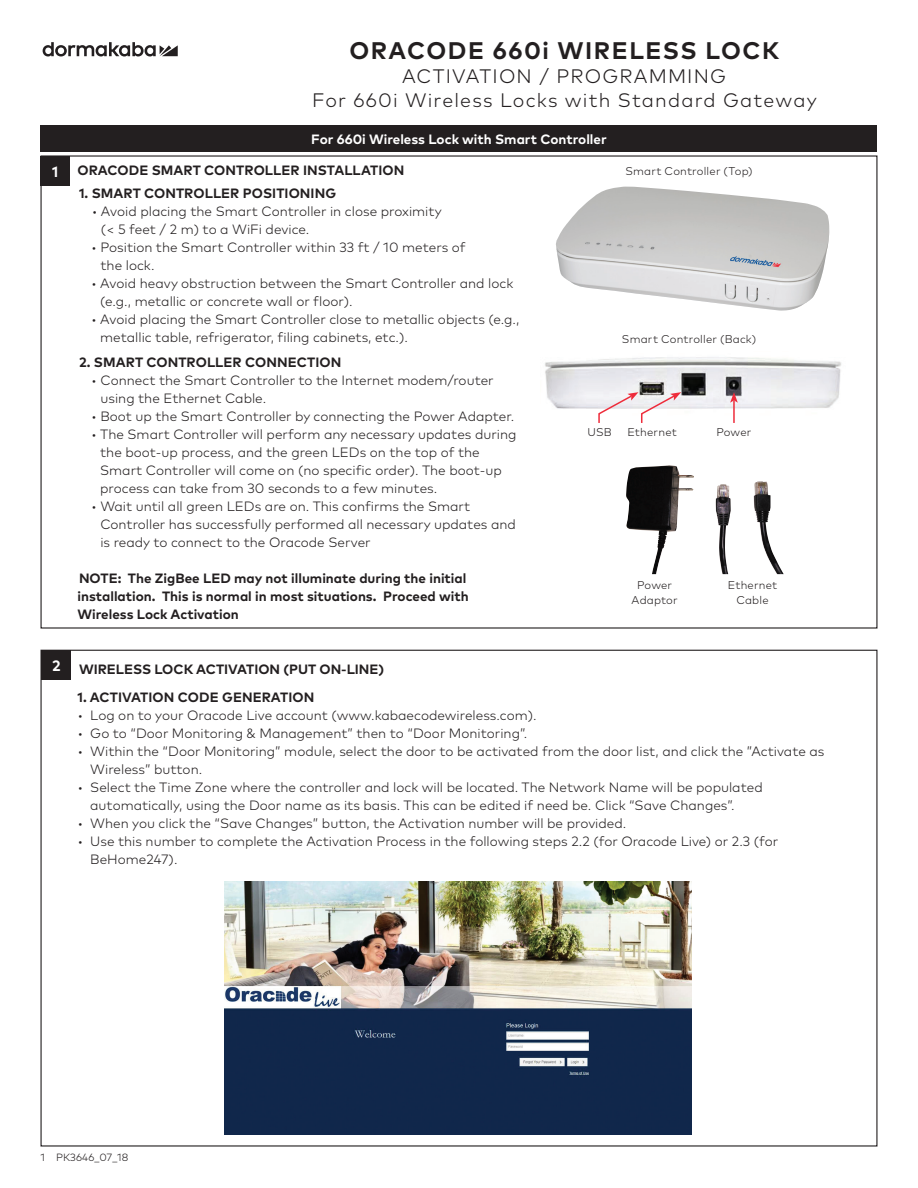
<style>
.page{position:relative;width:918px;height:1188px;background:#fff}
.page>*{position:absolute;margin:0;border:0;box-sizing:border-box;transform-origin:0 0}
.Half_Page_Product_Ti{font:700 24px "Mark Pro";letter-spacing:.065em;color:#231f20}
.Half_Page_Product_Ti-2{font:300 19.5px "Mark Pro";letter-spacing:.06em;color:#231f20}
.t1{font:700 15px "Mark Pro";color:#fff}
.Body_Text_9pt_12pt{font:300 13.5px/18px "Mark Pro";color:#231f20}
.Lead_9pt_12pt{font:300 13.5px/18px "Mark Pro";color:#231f20}
.Lead_9pt_12pt-2{font:700 13.5px "Mark Pro";letter-spacing:.005em;color:#231f20}
.Body_Text_9pt_12pt-2{font:700 13.5px/18px "Mark Pro";color:#231f20}
.Lead_9pt_12pt-3{font:700 13.5px "Mark Pro";color:#fff}
.Caption_7_5pt_9_5pt{font:300 11.25px "Mark Pro";letter-spacing:.015em;color:#231f20}
.t2{font:300 10.5px "Mark Pro";color:#231f20}
</style>
<div class="page">
<svg style="left:43px;top:42px;width:135px;height:14px"></svg>
<div style="left:40px;top:125px;width:838px;height:27px;background:#231f20"></div>
<img style="left:545px;top:357px;width:296px;height:52px">
<svg style="left:598px;top:392px;width:83px;height:31px"></svg>
<hr style="left:733px;top:400px;width:2px;height:23px;background:#ee2c3b">
<svg style="left:730px;top:392px;width:8px;height:11px"></svg>
<img style="left:556px;top:187px;width:273px;height:124px">
<img style="left:626px;top:465px;width:158px;height:109px">
<div style="left:40px;top:157px;width:30px;height:29px;background:#231f20"></div>
<div style="left:42px;top:650px;width:29px;height:30px;background:#231f20"></div>
<img style="left:224px;top:881px;width:467px;height:253px">
<p class="Half_Page_Product_Ti" style="left:349px;top:33px;width:431px">ORACODE 660i WIRELESS LOCK</p>
<p class="Half_Page_Product_Ti-2" style="left:402px;top:62px;width:326px">ACTIVATION / PROGRAMMING</p>
<p class="Half_Page_Product_Ti-2" style="left:312px;top:86px;width:506px">For 660i Wireless Locks with Standard Gateway</p>
<p class="t1" style="left:52px;top:161px;width:8px">1</p>
<p class="t1" style="left:52px;top:654px;width:10px">2</p>
<p class="Lead_9pt_12pt-3" style="left:311px;top:129px;width:297px">For 660i Wireless Lock with Smart Controller</p>
<p class="Lead_9pt_12pt-2" style="left:78px;top:160px;width:328px">ORACODE SMART CONTROLLER INSTALLATION</p>
<p class="Caption_7_5pt_9_5pt" style="left:625px;top:162px;width:129px">Smart Controller (Top)</p>
<p class="Lead_9pt_12pt-2" style="left:79px;top:183px;width:259px">1. SMART CONTROLLER POSITIONING</p>
<p class="Lead_9pt_12pt" style="left:101px;top:201px;width:342px;text-indent:-9px">• Avoid placing the Smart Controller in close proximity (&lt; 5 feet / 2 m) to a WiFi device.</p>
<p class="Lead_9pt_12pt" style="left:101px;top:237px;width:367px;text-indent:-9px">• Position the Smart Controller within 33 ft / 10 meters of the lock.</p>
<p class="Lead_9pt_12pt" style="left:100px;top:273px;width:415px;text-indent:-9px">• Avoid heavy obstruction between the Smart Controller and lock (e.g., metallic or concrete wall or floor).</p>
<p class="Lead_9pt_12pt" style="left:100px;top:309px;width:421px;text-indent:-9px">• Avoid placing the Smart Controller close to metallic objects (e.g., metallic table, refrigerator, filing cabinets, etc.).</p>
<p class="Lead_9pt_12pt-2" style="left:79px;top:352px;width:264px">2. SMART CONTROLLER CONNECTION</p>
<p class="Lead_9pt_12pt" style="left:101px;top:371px;width:395px;text-indent:-9px">• Connect the Smart Controller to the Internet modem/router using the Ethernet Cable.</p>
<p class="Lead_9pt_12pt" style="left:91px;top:407px;width:425px">• Boot up the Smart Controller by connecting the Power Adapter.</p>
<p class="Body_Text_9pt_12pt" style="left:100px;top:425px;width:418px;text-indent:-9px">• The Smart Controller will perform any necessary updates during the boot-up process, and the green LEDs on the top of the Smart Controller will come on (no specific order). The boot-up process can take from 30 seconds to a few minutes.</p>
<p class="Body_Text_9pt_12pt" style="left:100px;top:497px;width:417px;text-indent:-9px">• Wait until all green LEDs are on. This confirms the Smart<br>Controller has successfully performed all necessary updates and is ready to connect to the Oracode Server</p>
<p class="Body_Text_9pt_12pt-2" style="left:78px;top:568px;width:393px">NOTE: The ZigBee LED may not illuminate during the initial installation. This is normal in most situations. Proceed with<br>Wireless Lock Activation</p>
<p class="Lead_9pt_12pt-2" style="left:79px;top:659px;width:307px">WIRELESS LOCK ACTIVATION (PUT ON-LINE)</p>
<p class="Caption_7_5pt_9_5pt" style="left:622px;top:330px;width:136px">Smart Controller (Back)</p>
<p class="Caption_7_5pt_9_5pt" style="left:587px;top:424px;width:26px">USB</p>
<p class="Caption_7_5pt_9_5pt" style="left:627px;top:424px;width:51px">Ethernet</p>
<p class="Caption_7_5pt_9_5pt" style="left:716px;top:424px;width:37px">Power</p>
<p class="Caption_7_5pt_9_5pt" style="left:637px;top:577px;width:37px">Power</p>
<p class="Caption_7_5pt_9_5pt" style="left:632px;top:591px;width:48px">Adaptor</p>
<p class="Caption_7_5pt_9_5pt" style="left:728px;top:577px;width:51px">Ethernet</p>
<p class="Caption_7_5pt_9_5pt" style="left:736px;top:591px;width:34px">Cable</p>
<p class="Lead_9pt_12pt-2" style="left:78px;top:687px;width:238px">1. ACTIVATION CODE GENERATION</p>
<p class="Body_Text_9pt_12pt" style="left:78px;top:705px;width:461px">• Log on to your Oracode Live account (www.kabaecodewireless.com).</p>
<p class="Body_Text_9pt_12pt" style="left:78px;top:723px;width:451px">• Go to “Door Monitoring &amp; Management” then to “Door Monitoring”.</p>
<p class="Body_Text_9pt_12pt" style="left:90px;top:741px;width:736px;text-indent:-13px">• Within the “Door Monitoring” module, select the door to be activated from the door list, and click the ”Activate as<br>Wireless” button.</p>
<p class="Body_Text_9pt_12pt" style="left:90px;top:777px;width:674px;text-indent:-13px">• Select the Time Zone where the controller and lock will be located. The Network Name will be populated automatically, using the Door name as its basis. This can be edited if need be. Click “Save Changes”.</p>
<p class="Body_Text_9pt_12pt" style="left:78px;top:813px;width:550px">• When you click the “Save Changes” button, the Activation number will be provided.</p>
<p class="Body_Text_9pt_12pt" style="left:90px;top:831px;width:690px;text-indent:-13px">• Use this number to complete the Activation Process in the following steps 2.2 (for Oracode Live) or 2.3 (for<br>BeHome247).</p>
<p class="t2" style="left:40px;top:1149px;width:89px">1 PK3646_07_18</p>
</div>
